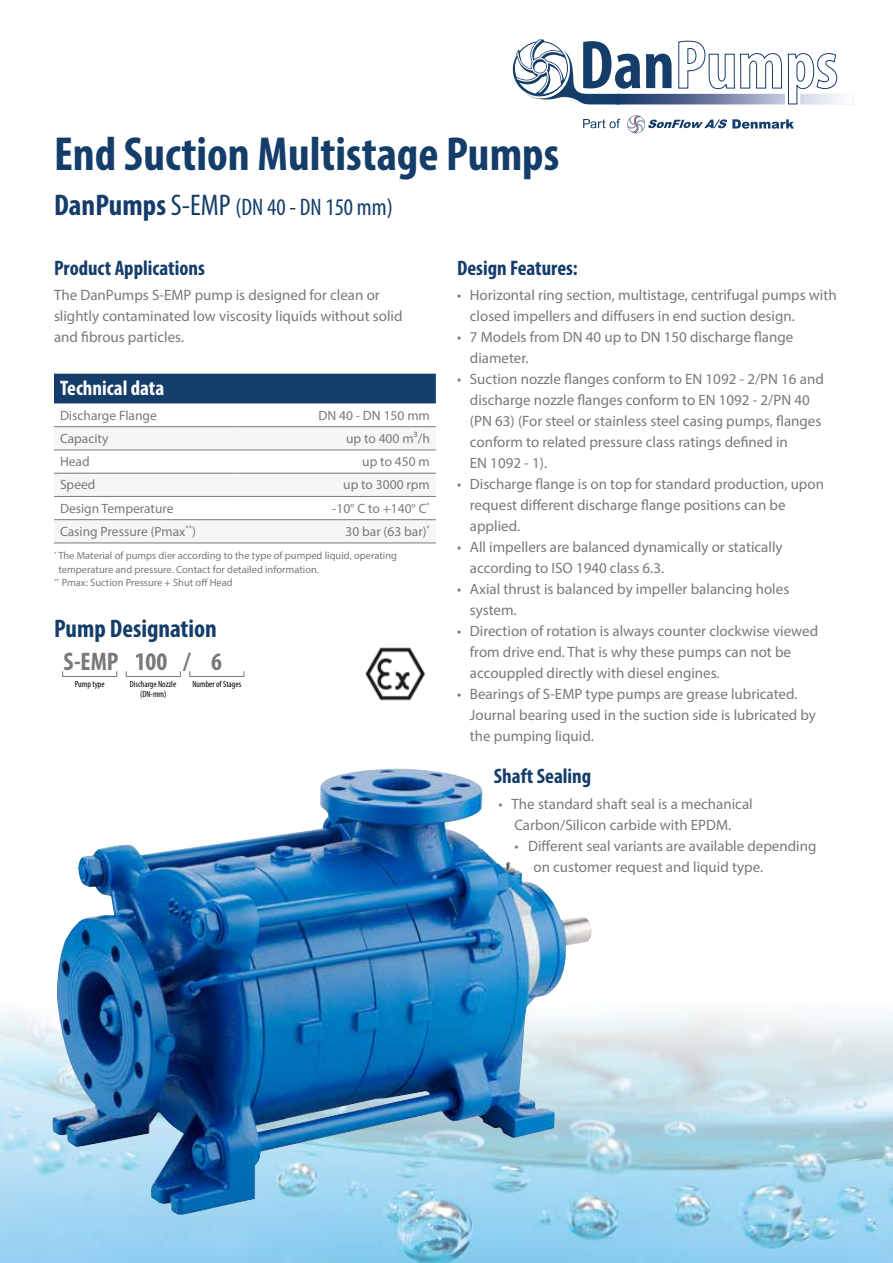
<style>
.page{position:relative;width:893px;height:1263px;background:#fff}
.page>*{position:absolute;margin:0;border:0;box-sizing:border-box;transform-origin:0 0}
.t1{font:700 condensed 48px "Myriad Pro";color:#143d6a}
.t2{font:700 condensed 25.5px "Myriad Pro";color:#143d6a}
.t3{font:700 condensed 25.5px "Myriad Pro";color:#7a797a}
.t4{font:condensed 24px "Myriad Pro";color:#143d6a}
.t5{font:700 condensed 21px "Myriad Pro";color:#143d6a}
.t6{font:700 condensed 21px "Myriad Pro";color:#fff}
.t7{font:15px/21px "Myriad Pro";color:#7a797a}
.t8{font:13.5px "Myriad Pro";color:#7a797a}
.t9{font:10.5px "Myriad Pro";color:#7a797a}
.t10{font:condensed 9px/10.8px "Myriad Pro";color:#000;text-align:center}
.s1{font-weight:700;font-size:30px}
.s2{font-size:30px}
</style>
<div class="page">
<img style="left:0;top:1012px;width:893px;height:251px">
<img style="left:52px;top:769px;width:515px;height:446px">
<svg style="left:640px;top:94px;width:38px;height:10px"></svg>
<div style="left:800px;top:94px;width:53px;height:10px;background:#f7f8fb"></div>
<svg style="left:515px;top:39px;width:125px;height:65px"></svg>
<svg style="left:646px;top:54px;width:25px;height:34px"></svg>
<svg style="left:678px;top:40px;width:159px;height:65px"></svg>
<svg style="left:627px;top:115px;width:167px;height:18px"></svg>
<svg style="left:583px;top:119px;width:37px;height:9px"></svg>
<div style="left:54px;top:374px;width:382px;height:29px;background:#143d6a"></div>
<svg style="left:54px;top:427px;width:382px;height:116px"></svg>
<hr style="left:54px;top:426px;width:181px;height:1px;background:#7a797a">
<hr style="left:235px;top:426px;width:201px;height:1px;background:#7a797a">
<hr style="left:54px;top:450px;width:181px;height:1px;background:#7a797a">
<hr style="left:235px;top:450px;width:201px;height:1px;background:#7a797a">
<hr style="left:54px;top:473px;width:181px;height:1px;background:#7a797a">
<hr style="left:235px;top:473px;width:201px;height:1px;background:#7a797a">
<hr style="left:54px;top:496px;width:181px;height:1px;background:#7a797a">
<hr style="left:235px;top:496px;width:201px;height:1px;background:#7a797a">
<hr style="left:54px;top:519px;width:181px;height:1px;background:#7a797a">
<hr style="left:235px;top:519px;width:201px;height:1px;background:#7a797a">
<hr style="left:54px;top:543px;width:181px;height:1px;background:#7a797a">
<hr style="left:235px;top:543px;width:201px;height:1px;background:#7a797a">
<div style="left:62px;top:671px;width:55px;height:6px;border:1px solid #7a797a"></div>
<div style="left:126px;top:671px;width:55px;height:6px;border:1px solid #7a797a"></div>
<div style="left:189px;top:671px;width:55px;height:6px;border:1px solid #7a797a"></div>
<img style="left:365px;top:647px;width:61px;height:54px">
<h1 class="t1" style="left:54px;top:124px;width:507px">End Suction Multistage Pumps</h1>
<h3 class="t4" style="left:54px;top:192px;width:340px"><span class="s1">DanPumps</span> <span class="s2">S-EMP</span> (DN 40 - DN 150 mm)</h3>
<h3 class="t5" style="left:54px;top:255px;width:152px">Product Applications</h3>
<p class="t7" style="left:54px;top:285px;width:350px">The DanPumps S-EMP pump is designed for clean or slightly contaminated low viscosity liquids without solid and fibrous particles.</p>
<h3 class="t6" style="left:60px;top:375px;width:106px">Technical data</h3>
<p class="t8" style="left:60px;top:407px;width:98px">Discharge Flange</p>
<p class="t8" style="left:318px;top:407px;width:113px">DN 40 - DN 150 mm</p>
<p class="t8" style="left:60px;top:430px;width:50px">Capacity</p>
<p class="t8" style="left:346px;top:430px;width:85px">up to 400 m³/h</p>
<p class="t8" style="left:60px;top:453px;width:31px">Head</p>
<p class="t8" style="left:362px;top:453px;width:69px">up to 450 m</p>
<p class="t8" style="left:60px;top:476px;width:37px">Speed</p>
<p class="t8" style="left:343px;top:476px;width:88px">up to 3000 rpm</p>
<p class="t8" style="left:60px;top:500px;width:115px">Design Temperature</p>
<p class="t8" style="left:332px;top:500px;width:99px">-10° C to +140° C<sup>*</sup></p>
<p class="t8" style="left:60px;top:523px;width:137px">Casing Pressure (Pmax<sup>**</sup>)</p>
<p class="t8" style="left:345px;top:523px;width:86px">30 bar (63 bar)<sup>*</sup></p>
<p class="t9" style="left:54px;top:549px;width:345px"><sup>*</sup> The Material of pumps dier according to the type of pumped liquid, operating</p>
<p class="t9" style="left:58px;top:563px;width:262px">temperature and pressure. Contact for detailed information.</p>
<p class="t9" style="left:54px;top:576px;width:180px"><sup>**</sup> Pmax: Suction Pressure + Shut off Head</p>
<h2 class="t2" style="left:54px;top:612px;width:164px">Pump Designation</h2>
<h2 class="t3" style="left:64px;top:645px;width:160px">S-EMP 100 / 6</h2>
<p class="t10" style="left:75px;top:678px;width:32px">Pump type</p>
<p class="t10" style="left:130px;top:678px;width:48px">Discharge Nozzle (DN-mm)</p>
<p class="t10" style="left:192px;top:678px;width:51px">Number of Stages</p>
<h3 class="t5" style="left:457px;top:255px;width:122px">Design Features:</h3>
<p class="t7" style="left:470px;top:285px;width:368px;text-indent:-13px">• Horizontal ring section, multistage, centrifugal pumps with closed impellers and diffusers in end suction design.</p>
<p class="t7" style="left:470px;top:327px;width:325px;text-indent:-13px">• 7 Models from DN 40 up to DN 150 discharge flange diameter.</p>
<p class="t7" style="left:470px;top:369px;width:355px;text-indent:-13px">• Suction nozzle flanges conform to EN 1092 - 2/PN 16 and discharge nozzle flanges conform to EN 1092 - 2/PN 40 (PN 63) (For steel or stainless steel casing pumps, flanges conform to related pressure class ratings defined in<br>EN 1092 - 1).</p>
<p class="t7" style="left:470px;top:474px;width:356px;text-indent:-13px">• Discharge flange is on top for standard production, upon request different discharge flange positions can be applied.</p>
<p class="t7" style="left:470px;top:537px;width:314px;text-indent:-13px">• All impellers are balanced dynamically or statically according to ISO 1940 class 6.3.</p>
<p class="t7" style="left:470px;top:579px;width:321px;text-indent:-13px">• Axial thrust is balanced by impeller balancing holes system.</p>
<p class="t7" style="left:470px;top:621px;width:350px;text-indent:-13px">• Direction of rotation is always counter clockwise viewed from drive end. That is why these pumps can not be accouppled directly with diesel engines.</p>
<p class="t7" style="left:470px;top:684px;width:348px;text-indent:-13px">• Bearings of S-EMP type pumps are grease lubricated.<br>Journal bearing used in the suction side is lubricated by the pumping liquid.</p>
<h3 class="t5" style="left:494px;top:763px;width:99px">Shaft Sealing</h3>
<p class="t7" style="left:498px;top:793px;width:256px;text-align:center">• The standard shaft seal is a mechanical<br>Carbon/Silicon carbide with EPDM.</p>
<p class="t7" style="left:533px;top:835px;width:285px;text-indent:-19px">• Different seal variants are available depending on customer request and liquid type.</p>
</div>
